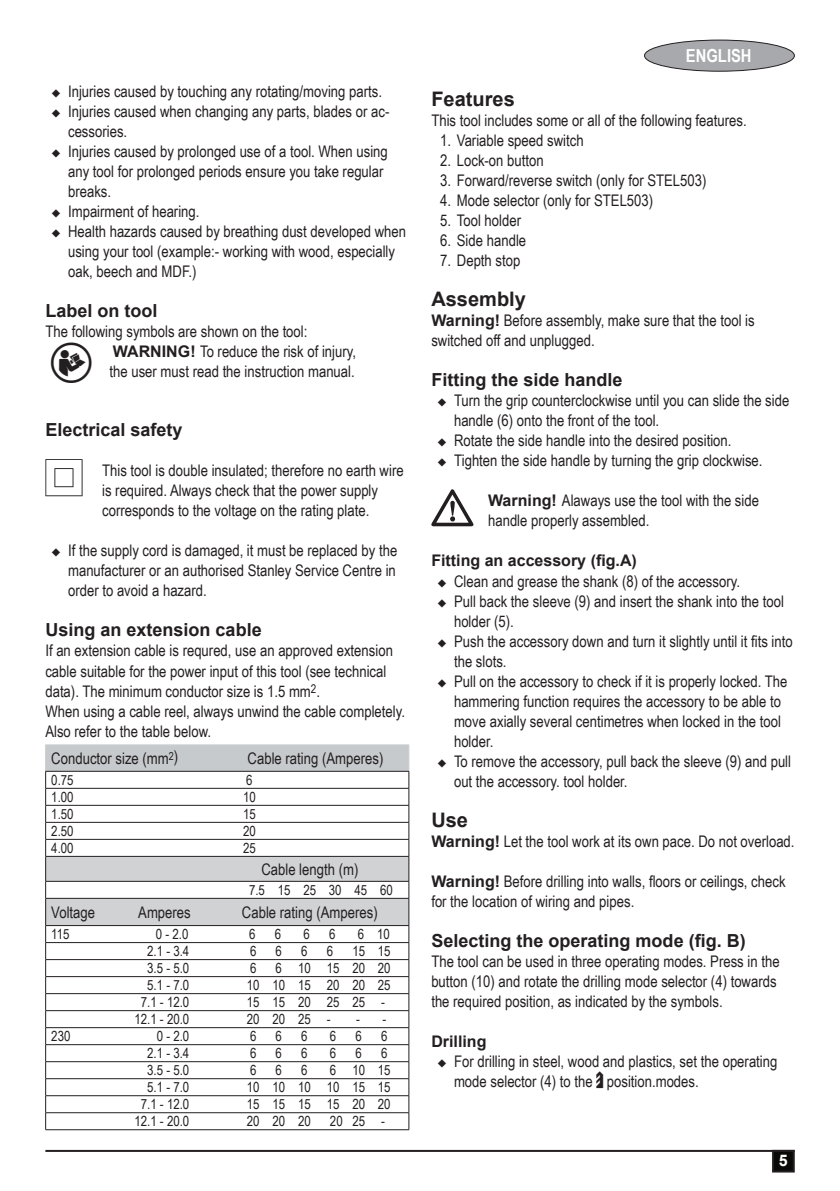
<style>
.page{position:relative;width:840px;height:1191px;background:#fff}
.page>*{position:absolute;margin:0;border:0;box-sizing:border-box;transform-origin:0 0}
.t1{font:36px "Blackand Decker";color:#231f20}
.t2{font:700 20px "Arial";color:#231f20}
.t3{font:700 18px "Arial";color:#231f20}
.t4{font:700 18px "Arial Narrow";color:#fff}
.t5{font:16px/20px "Arial Narrow";color:#231f20}
.t6{font:700 16px "Arial";color:#231f20}
.t7{font:700 16px "Arial";color:#fff}
.t8{font:14px "Arial Narrow";color:#231f20}
.s1{font-family:"Arial";font-weight:700}
</style>
<div class="page">
<hr style="left:45px;top:1149px;width:749px;height:2px;background:#231f20">
<div style="left:772px;top:1150px;width:21px;height:21px;background:#090907"></div>
<div style="left:771px;top:1149px;width:23px;height:23px;border:2px solid #231f20"></div>
<div style="left:644px;top:40px;width:150px;height:31px;background:#a8a9ad;border-radius:50%"></div>
<div style="left:644px;top:40px;width:150px;height:31px;border:1px solid #231f20;border-radius:50%"></div>
<svg style="left:45px;top:459px;width:37px;height:37px"></svg>
<hr style="left:45px;top:744px;width:364px;height:1px;background:#d1d2d4">
<svg style="left:45px;top:745px;width:364px;height:384px"></svg>
<hr style="left:45px;top:1129px;width:364px;height:1px;background:#231f20">
<svg style="left:431px;top:489px;width:42px;height:37px"></svg>
<p class="t5" style="left:51px;top:81px;width:332px">◆ Injuries caused by touching any rotating/moving parts.</p>
<p class="t5" style="left:68px;top:101px;width:322px;text-indent:-17px">◆ Injuries caused when changing any parts, blades or ac&shy;cessories.</p>
<p class="t5" style="left:68px;top:141px;width:321px;text-indent:-17px">◆ Injuries caused by prolonged use of a tool. When using any tool for prolonged periods ensure you take regular breaks.</p>
<p class="t5" style="left:51px;top:201px;width:150px">◆ Impairment of hearing.</p>
<p class="t5" style="left:68px;top:221px;width:339px;text-indent:-17px">◆ Health hazards caused by breathing dust developed when using your tool (example:- working with wood, especially oak, beech and MDF.)</p>
<p class="t3" style="left:45px;top:299px;width:114px">Label on tool</p>
<p class="t5" style="left:45px;top:321px;width:263px">The following symbols are shown on the tool:</p>
<h1 class="t1" style="left:51px;top:350px;width:42px">:</h1>
<p class="t5" style="left:109px;top:341px;width:248px"><span class="s1">WARNING!</span> To reduce the risk of injury, the user must read the instruction manual.</p>
<p class="t3" style="left:45px;top:418px;width:139px">Electrical safety</p>
<p class="t5" style="left:102px;top:460px;width:303px">This tool is double insulated; therefore no earth wire is required. Always check that the power supply corresponds to the voltage on the rating plate.</p>
<p class="t5" style="left:68px;top:540px;width:330px;text-align:justify;text-indent:-17px">◆ If the supply cord is damaged, it must be replaced by the manufacturer or an authorised Stanley Service Centre in order to avoid a hazard.</p>
<p class="t3" style="left:45px;top:618px;width:218px">Using an extension cable</p>
<p class="t5" style="left:45px;top:640px;width:361px">If an extension cable is requred, use an approved extension cable suitable for the power input of this tool (see technical data). The minimum conductor size is 1.5 mm<sup>2</sup>.<br>When using a cable reel, always unwind the cable completely.<br>Also refer to the table below.</p>
<p class="t5" style="left:51px;top:747px;width:128px">Conductor size (mm<sup>2</sup>)</p>
<p class="t5" style="left:247px;top:747px;width:137px">Cable rating (Amperes)</p>
<p class="t8" style="left:51px;top:769px;width:24px">0.75</p>
<p class="t8" style="left:246px;top:769px;width:8px">6</p>
<p class="t8" style="left:51px;top:786px;width:24px">1.00</p>
<p class="t8" style="left:243px;top:786px;width:14px">10</p>
<p class="t8" style="left:51px;top:803px;width:24px">1.50</p>
<p class="t8" style="left:243px;top:803px;width:14px">15</p>
<p class="t8" style="left:51px;top:820px;width:24px">2.50</p>
<p class="t8" style="left:243px;top:820px;width:14px">20</p>
<p class="t8" style="left:51px;top:837px;width:24px">4.00</p>
<p class="t8" style="left:243px;top:837px;width:14px">25</p>
<p class="t5" style="left:261px;top:858px;width:98px">Cable length (m)</p>
<p class="t8" style="left:249px;top:879px;width:145px">7.5 15 25 30 45 60</p>
<p class="t5" style="left:51px;top:901px;width:45px">Voltage</p>
<p class="t5" style="left:138px;top:901px;width:54px">Amperes</p>
<p class="t5" style="left:242px;top:901px;width:137px">Cable rating (Amperes)</p>
<p class="t8" style="left:51px;top:924px;width:20px">115</p>
<p class="t8" style="left:156px;top:924px;width:34px">0 - 2.0</p>
<p class="t8" style="left:249px;top:924px;width:8px">6</p>
<p class="t8" style="left:275px;top:924px;width:8px">6</p>
<p class="t8" style="left:303px;top:924px;width:8px">6</p>
<p class="t8" style="left:329px;top:924px;width:8px">6</p>
<p class="t8" style="left:357px;top:924px;width:33px">6 10</p>
<p class="t8" style="left:147px;top:941px;width:44px">2.1 - 3.4</p>
<p class="t8" style="left:250px;top:941px;width:8px">6</p>
<p class="t8" style="left:275px;top:941px;width:8px">6</p>
<p class="t8" style="left:301px;top:941px;width:8px">6</p>
<p class="t8" style="left:326px;top:941px;width:8px">6</p>
<p class="t8" style="left:352px;top:941px;width:40px">15 15</p>
<p class="t8" style="left:147px;top:958px;width:44px">3.5 - 5.0</p>
<p class="t8" style="left:250px;top:958px;width:8px">6</p>
<p class="t8" style="left:275px;top:958px;width:116px">6 10 15 20 20</p>
<p class="t8" style="left:147px;top:975px;width:44px">5.1 - 7.0</p>
<p class="t8" style="left:247px;top:975px;width:145px">10 10 15 20 20 25</p>
<p class="t8" style="left:141px;top:992px;width:50px">7.1 - 12.0</p>
<p class="t8" style="left:247px;top:992px;width:139px">15 15 20 25 25 -</p>
<p class="t8" style="left:134px;top:1009px;width:56px">12.1 - 20.0</p>
<p class="t8" style="left:247px;top:1009px;width:85px">20 20 25 -</p>
<p class="t8" style="left:356px;top:1009px;width:31px">- -</p>
<p class="t8" style="left:51px;top:1026px;width:21px">230</p>
<p class="t8" style="left:157px;top:1026px;width:34px">0 - 2.0</p>
<p class="t8" style="left:250px;top:1026px;width:8px">6</p>
<p class="t8" style="left:275px;top:1026px;width:8px">6</p>
<p class="t8" style="left:301px;top:1026px;width:8px">6</p>
<p class="t8" style="left:330px;top:1026px;width:8px">6</p>
<p class="t8" style="left:355px;top:1026px;width:8px">6</p>
<p class="t8" style="left:381px;top:1026px;width:8px">6</p>
<p class="t8" style="left:147px;top:1043px;width:44px">2.1 - 3.4</p>
<p class="t8" style="left:250px;top:1043px;width:8px">6</p>
<p class="t8" style="left:275px;top:1043px;width:8px">6</p>
<p class="t8" style="left:301px;top:1043px;width:8px">6</p>
<p class="t8" style="left:330px;top:1043px;width:8px">6</p>
<p class="t8" style="left:355px;top:1043px;width:8px">6</p>
<p class="t8" style="left:381px;top:1043px;width:8px">6</p>
<p class="t8" style="left:147px;top:1060px;width:44px">3.5 - 5.0</p>
<p class="t8" style="left:250px;top:1060px;width:8px">6</p>
<p class="t8" style="left:275px;top:1060px;width:8px">6</p>
<p class="t8" style="left:301px;top:1060px;width:8px">6</p>
<p class="t8" style="left:330px;top:1060px;width:62px">6 10 15</p>
<p class="t8" style="left:147px;top:1077px;width:44px">5.1 - 7.0</p>
<p class="t8" style="left:247px;top:1077px;width:145px">10 10 10 10 15 15</p>
<p class="t8" style="left:141px;top:1094px;width:50px">7.1 - 12.0</p>
<p class="t8" style="left:247px;top:1094px;width:145px">15 15 15 15 20 20</p>
<p class="t8" style="left:134px;top:1111px;width:56px">12.1 - 20.0</p>
<p class="t8" style="left:247px;top:1111px;width:65px">20 20 20</p>
<p class="t8" style="left:330px;top:1111px;width:56px">20 25 -</p>
<p class="t4" style="left:685px;top:45px;width:67px">ENGLISH</p>
<p class="t2" style="left:431px;top:85px;width:85px">Features</p>
<p class="t5" style="left:431px;top:110px;width:317px">This tool includes some or all of the following features.</p>
<p class="t5" style="left:440px;top:130px;width:145px">1. Variable speed switch</p>
<p class="t5" style="left:440px;top:150px;width:105px">2. Lock-on button</p>
<p class="t5" style="left:440px;top:170px;width:267px">3. Forward/reverse switch (only for STEL503)</p>
<p class="t5" style="left:440px;top:190px;width:214px">4. Mode selector (only for STEL503)</p>
<p class="t5" style="left:440px;top:210px;width:82px">5. Tool holder</p>
<p class="t5" style="left:440px;top:230px;width:87px">6. Side handle</p>
<p class="t5" style="left:440px;top:250px;width:82px">7. Depth stop</p>
<p class="t2" style="left:431px;top:286px;width:96px">Assembly</p>
<p class="t5" style="left:431px;top:310px;width:325px"><span class="s1">Warning!</span> Before assembly, make sure that the tool is switched off and unplugged.</p>
<p class="t3" style="left:431px;top:368px;width:193px">Fitting the side handle</p>
<p class="t5" style="left:454px;top:390px;width:336px;text-indent:-17px">◆ Turn the grip counterclockwise until you can slide the side handle (6) onto the front of the tool.</p>
<p class="t5" style="left:437px;top:430px;width:296px">◆ Rotate the side handle into the desired position.</p>
<p class="t5" style="left:437px;top:450px;width:327px">◆ Tighten the side handle by turning the grip clockwise.</p>
<p class="t5" style="left:488px;top:490px;width:272px"><span class="s1">Warning!</span> Alaways use the tool with the side handle properly assembled.</p>
<p class="t6" style="left:431px;top:550px;width:207px">Fitting an accessory (fig.A)</p>
<p class="t5" style="left:437px;top:570px;width:304px">◆ Clean and grease the shank (8) of the accessory.</p>
<p class="t5" style="left:454px;top:590px;width:331px;text-indent:-17px">◆ Pull back the sleeve (9) and insert the shank into the tool holder (5).</p>
<p class="t5" style="left:454px;top:630px;width:340px;text-indent:-17px">◆ Push the accessory down and turn it slightly until it fits into the slots.</p>
<p class="t5" style="left:454px;top:670px;width:335px;text-indent:-17px">◆ Pull on the accessory to check if it is properly locked. The hammering function requires the accessory to be able to move axially several centimetres when locked in the tool holder.</p>
<p class="t5" style="left:454px;top:750px;width:338px;text-indent:-17px">◆ To remove the accessory, pull back the sleeve (9) and pull out the accessory. tool holder.</p>
<p class="t2" style="left:431px;top:806px;width:38px">Use</p>
<p class="t5" style="left:431px;top:830px;width:364px"><span class="s1">Warning!</span> Let the tool work at its own pace. Do not overload.</p>
<p class="t5" style="left:431px;top:870px;width:355px"><span class="s1">Warning!</span> Before drilling into walls, floors or ceilings, check for the location of wiring and pipes.</p>
<p class="t3" style="left:431px;top:928px;width:316px">Selecting the operating mode (fig. B)</p>
<p class="t5" style="left:431px;top:950px;width:349px">The tool can be used in three operating modes. Press in the button (10) and rotate the drilling mode selector (4) towards the required position, as indicated by the symbols.</p>
<p class="t6" style="left:431px;top:1031px;width:57px">Drilling</p>
<p class="t5" style="left:454px;top:1051px;width:325px;text-indent:-17px">◆ For drilling in steel, wood and plastics, set the operating mode selector (4) to the</p>
<h1 class="t1" style="left:596px;top:1075px;width:8px">b</h1>
<p class="t5" style="left:606px;top:1071px;width:93px">position.modes.</p>
<p class="t7" style="left:778px;top:1149px;width:10px">5</p>
</div>
